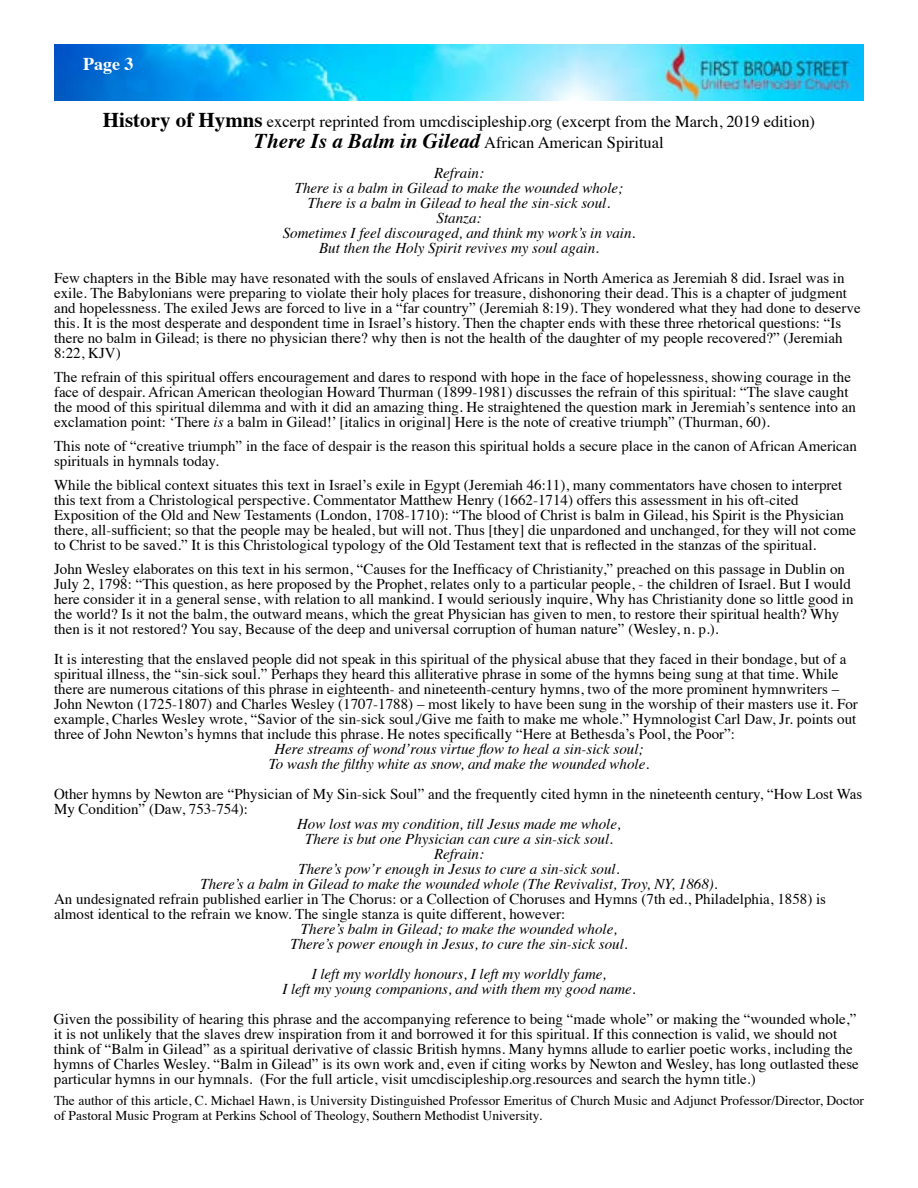
<style>
.page{position:relative;width:918px;height:1188px;background:#fff}
.page>*{position:absolute;margin:0;border:0;box-sizing:border-box;transform-origin:0 0}
.t1{font:700 18px "Times";color:#fff}
.t2{font:16.5px/21px "Times";color:#000;text-align:center}
.t3{font:15px/15px "Times";color:#000}
.t4{font:italic 15px/15px "Times";color:#000;text-align:center}
.t5{font:13.5px/15px "Times";color:#000}
.s1{font-weight:700;font-size:21px}
.s2{font-weight:700;font-style:italic;font-size:21px}
.s3{font-style:italic}
</style>
<div class="page">
<img style="left:54px;top:45px;width:810px;height:56px">
<p class="t1" style="left:83px;top:46px;width:52px">Page 3</p>
<p class="t2" style="left:103px;top:110px;width:714px"><span class="s1">History of Hymns</span> excerpt reprinted from umcdiscipleship.org (excerpt from the March, 2019 edition)<br><span class="s2">There Is a Balm in Gilead</span> African American Spiritual</p>
<p class="t4" style="left:283px;top:165px;width:354px">Refrain:<br>There is a balm in Gilead to make the wounded whole; There is a balm in Gilead to heal the sin-sick soul.<br>Stanza:<br>Sometimes I feel discouraged, and think my work’s in vain.<br>But then the Holy Spirit revives my soul again.</p>
<p class="t3" style="left:54px;top:270px;width:808px">Few chapters in the Bible may have resonated with the souls of enslaved Africans in North America as Jeremiah 8 did. Israel was in exile. The Babylonians were preparing to violate their holy places for treasure, dishonoring their dead. This is a chapter of judgment and hopelessness. The exiled Jews are forced to live in a “far country” (Jeremiah 8:19). They wondered what they had done to deserve this. It is the most desperate and despondent time in Israel’s history. Then the chapter ends with these three rhetorical questions: “Is there no balm in Gilead; is there no physician there? why then is not the health of the daughter of my people recovered?” (Jeremiah 8:22, KJV)</p>
<p class="t3" style="left:54px;top:369px;width:803px">The refrain of this spiritual offers encouragement and dares to respond with hope in the face of hopelessness, showing courage in the face of despair. African American theologian Howard Thurman (1899-1981) discusses the refrain of this spiritual: “The slave caught the mood of this spiritual dilemma and with it did an amazing thing. He straightened the question mark in Jeremiah’s sentence into an exclamation point: ‘There <span class="s3">is</span> a balm in Gilead!’ [italics in original] Here is the note of creative triumph” (Thurman, 60).</p>
<p class="t3" style="left:54px;top:438px;width:805px">This note of “creative triumph” in the face of despair is the reason this spiritual holds a secure place in the canon of African American spirituals in hymnals today.</p>
<p class="t3" style="left:54px;top:477px;width:804px">While the biblical context situates this text in Israel’s exile in Egypt (Jeremiah 46:11), many commentators have chosen to interpret this text from a Christological perspective. Commentator Matthew Henry (1662-1714) offers this assessment in his oft-cited Exposition of the Old and New Testaments (London, 1708-1710): “The blood of Christ is balm in Gilead, his Spirit is the Physician there, all-sufficient; so that the people may be healed, but will not. Thus [they] die unpardoned and unchanged, for they will not come to Christ to be saved.” It is this Christological typology of the Old Testament text that is reflected in the stanzas of the spiritual.</p>
<p class="t3" style="left:54px;top:561px;width:801px">John Wesley elaborates on this text in his sermon, “Causes for the Inefficacy of Christianity,” preached on this passage in Dublin on July 2, 1798: “This question, as here proposed by the Prophet, relates only to a particular people, - the children of Israel. But I would here consider it in a general sense, with relation to all mankind. I would seriously inquire, Why has Christianity done so little good in the world? Is it not the balm, the outward means, which the great Physician has given to men, to restore their spiritual health? Why then is it not restored? You say, Because of the deep and universal corruption of human nature” (Wesley, n. p.).</p>
<p class="t3" style="left:54px;top:651px;width:805px">It is interesting that the enslaved people did not speak in this spiritual of the physical abuse that they faced in their bondage, but of a spiritual illness, the “sin-sick soul.” Perhaps they heard this alliterative phrase in some of the hymns being sung at that time. While there are numerous citations of this phrase in eighteenth- and nineteenth-century hymns, two of the more prominent hymnwriters – John Newton (1725-1807) and Charles Wesley (1707-1788) – most likely to have been sung in the worship of their masters use it. For example, Charles Wesley wrote, “Savior of the sin-sick soul,/Give me faith to make me whole.” Hymnologist Carl Daw, Jr. points out three of John Newton’s hymns that include this phrase. He notes specifically “Here at Bethesda’s Pool, the Poor”:</p>
<p class="t4" style="left:269px;top:741px;width:382px">Here streams of wond’rous virtue flow to heal a sin-sick soul;<br>To wash the filthy white as snow, and make the wounded whole.</p>
<p class="t3" style="left:54px;top:786px;width:810px">Other hymns by Newton are “Physician of My Sin-sick Soul” and the frequently cited hymn in the nineteenth century, “How Lost Was<br>My Condition” (Daw, 753-754):</p>
<p class="t4" style="left:200px;top:816px;width:519px">How lost was my condition, till Jesus made me whole,<br>There is but one Physician can cure a sin-sick soul.<br>Refrain:<br>There’s pow’r enough in Jesus to cure a sin-sick soul.<br>There’s a balm in Gilead to make the wounded whole (The Revivalist, Troy, NY, 1868).</p>
<p class="t3" style="left:54px;top:891px;width:774px">An undesignated refrain published earlier in The Chorus: or a Collection of Choruses and Hymns (7th ed., Philadelphia, 1858) is almost identical to the refrain we know. The single stanza is quite different, however:</p>
<p class="t4" style="left:290px;top:921px;width:339px">There’s balm in Gilead; to make the wounded whole,<br>There’s power enough in Jesus, to cure the sin-sick soul.</p>
<p class="t4" style="left:282px;top:966px;width:355px">I left my worldly honours, I left my worldly fame,<br>I left my young companions, and with them my good name.</p>
<p class="t3" style="left:54px;top:1011px;width:806px">Given the possibility of hearing this phrase and the accompanying reference to being “made whole” or making the “wounded whole,” it is not unlikely that the slaves drew inspiration from it and borrowed it for this spiritual. If this connection is valid, we should not think of “Balm in Gilead” as a spiritual derivative of classic British hymns. Many hymns allude to earlier poetic works, including the hymns of Charles Wesley. “Balm in Gilead” is its own work and, even if citing works by Newton and Wesley, has long outlasted these particular hymns in our hymnals. (For the full article, visit umcdiscipleship.org.resources and search the hymn title.)</p>
<p class="t5" style="left:54px;top:1092px;width:812px">The author of this article, C. Michael Hawn, is University Distinguished Professor Emeritus of Church Music and Adjunct Professor/Director, Doctor of Pastoral Music Program at Perkins School of Theology, Southern Methodist University.</p>
</div>
